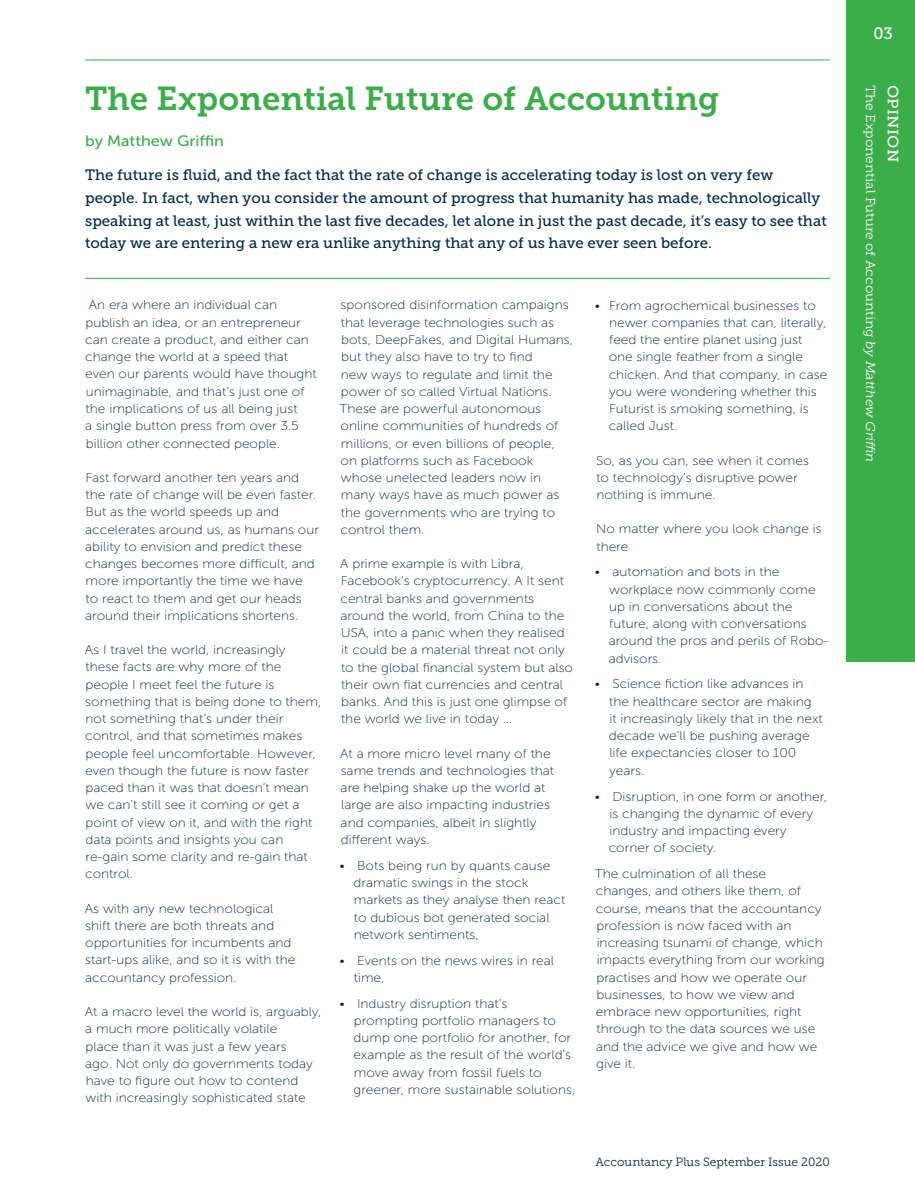
<style>
.page{position:relative;width:915px;height:1191px;background:#fff}
.page>*{position:absolute;margin:0;border:0;box-sizing:border-box;transform-origin:0 0}
.t1{font:33px "Museo Slab 700";color:#3bae49}
.t2{font:16.5px "Museo Slab 500";color:#fff}
.t3{font:15px/22.5px "Museo Slab 500";color:#002a4e}
.t4{font:15px "Museo Sans 500";color:#3bae49;scale:1.07 1}
.t5{font:15px "Museo Slab 500";letter-spacing:.005em;color:#fff;scale:1.07 1}
.t6{font:12.75px/17.2px "Museo Sans 100";color:#002a4e;scale:1.07 1}
.t7{font:12.75px "Museo Slab 300";color:#fff;scale:1.07 1}
.t8{font:12px "Museo Slab 300";color:#002a4e}
.s1{font-style:italic}
</style>
<div class="page">
<hr style="left:85px;top:60px;width:744px;height:1px;background:#3bae49">
<hr style="left:85px;top:278px;width:744px;height:1px;background:#3bae49">
<div style="left:846px;top:0;width:68px;height:661px;background:#3bae49"></div>
<h1 class="t1" style="left:85px;top:80px;width:635px">The Exponential Future of Accounting</h1>
<p class="t4" style="left:85px;top:133px;width:131px">by Matthew Griffin</p>
<p class="t3" style="left:85px;top:164px;width:742px">The future is fluid, and the fact that the rate of change is accelerating today is lost on very few people. In fact, when you consider the amount of progress that humanity has made, technologically speaking at least, just within the last five decades, let alone in just the past decade, it’s easy to see that today we are entering a new era unlike anything that any of us have ever seen before.</p>
<p class="t6" style="left:85px;top:296px;width:218px">An era where an individual can publish an idea, or an entrepreneur can create a product, and either can change the world at a speed that even our parents would have thought unimaginable, and that’s just one of the implications of us all being just<br>a single button press from over 3.5 billion other connected people.</p>
<p class="t6" style="left:85px;top:469px;width:220px">Fast forward another ten years and the rate of change will be even faster.<br>But as the world speeds up and accelerates around us, as humans our ability to envision and predict these changes becomes more difficult, and more importantly the time we have<br>to react to them and get our heads around their implications shortens.</p>
<p class="t6" style="left:85px;top:641px;width:222px">As I travel the world, increasingly these facts are why more of the people I meet feel the future is something that is being done to them, not something that’s under their control, and that sometimes makes people feel uncomfortable. However, even though the future is now faster paced than it was that doesn’t mean we can’t still see it coming or get a point of view on it, and with the right data points and insights you can re-gain some clarity and re-gain that control.</p>
<p class="t6" style="left:85px;top:900px;width:198px">As with any new technological shift there are both threats and opportunities for incumbents and start-ups alike, and so it is with the accountancy profession.</p>
<p class="t6" style="left:85px;top:1003px;width:222px">At a macro level the world is, arguably, a much more politically volatile<br>place than it was just a few years<br>ago. Not only do governments today have to figure out how to contend with increasingly sophisticated state</p>
<p class="t6" style="left:339px;top:297px;width:220px">sponsored disinformation campaigns that leverage technologies such as bots, DeepFakes, and Digital Humans, but they also have to try to find<br>new ways to regulate and limit the power of so called Virtual Nations.<br>These are powerful autonomous online communities of hundreds of millions, or even billions of people,<br>on platforms such as Facebook whose unelected leaders now in many ways have as much power as the governments who are trying to control them.</p>
<p class="t6" style="left:340px;top:555px;width:219px">A prime example is with Libra, Facebook’s cryptocurrency. A It sent central banks and governments around the world, from China to the USA, into a panic when they realised it could be a material threat not only to the global financial system but also their own fiat currencies and central banks. And this is just one glimpse of the world we live in today …</p>
<p class="t6" style="left:340px;top:745px;width:201px">At a more micro level many of the same trends and technologies that are helping shake up the world at large are also impacting industries and companies, albeit in slightly different ways.</p>
<p class="t6" style="left:353px;top:857px;width:199px;text-indent:-14px">• Bots being run by quants cause dramatic swings in the stock markets as they analyse then react to dubious bot generated social network sentiments,</p>
<p class="t6" style="left:353px;top:951px;width:188px;text-indent:-14px">• Events on the news wires in real time,</p>
<p class="t6" style="left:353px;top:994px;width:209px;text-indent:-14px">• Industry disruption that’s<br>prompting portfolio managers to dump one portfolio for another, for example as the result of the world’s move away from fossil fuels to greener, more sustainable solutions,</p>
<p class="t6" style="left:608px;top:297px;width:206px;text-indent:-14px">• From agrochemical businesses to newer companies that can, literally, feed the entire planet using just one single feather from a single chicken. And that company, in case you were wondering whether this<br>Futurist is smoking something, is called Just.</p>
<p class="t6" style="left:596px;top:452px;width:200px">So, as you can, see when it comes to technology’s disruptive power nothing is immune.</p>
<p class="t6" style="left:596px;top:520px;width:212px">No matter where you look change is there</p>
<p class="t6" style="left:608px;top:563px;width:207px;text-indent:-14px">• automation and bots in the workplace now commonly come up in conversations about the future, along with conversations around the pros and perils of Robo&shy;advisors.</p>
<p class="t6" style="left:608px;top:675px;width:201px;text-indent:-14px">• Science fiction like advances in the healthcare sector are making<br>it increasingly likely that in the next decade we’ll be pushing average life expectancies closer to 100 years.</p>
<p class="t6" style="left:608px;top:787px;width:206px;text-indent:-14px">• Disruption, in one form or another, is changing the dynamic of every industry and impacting every corner of society.</p>
<p class="t6" style="left:594px;top:865px;width:216px">The culmination of all these changes, and others like them, of course, means that the accountancy profession is now faced with an increasing tsunami of change, which impacts everything from our working practises and how we operate our businesses, to how we view and embrace new opportunities, right through to the data sources we use and the advice we give and how we give it.</p>
<p class="t8" style="left:595px;top:1155px;width:236px">Accountancy Plus September Issue 2020</p>
<p class="t2" style="left:873px;top:24px;width:21px">03</p>
<p class="t7" style="left:877px;top:85px;width:354px;rotate:90deg">The Exponential Future of Accounting <span class="s1">by Matthew Griffin</span></p>
<p class="t5" style="left:901px;top:85px;width:73px;rotate:90deg">OPINION</p>
</div>
